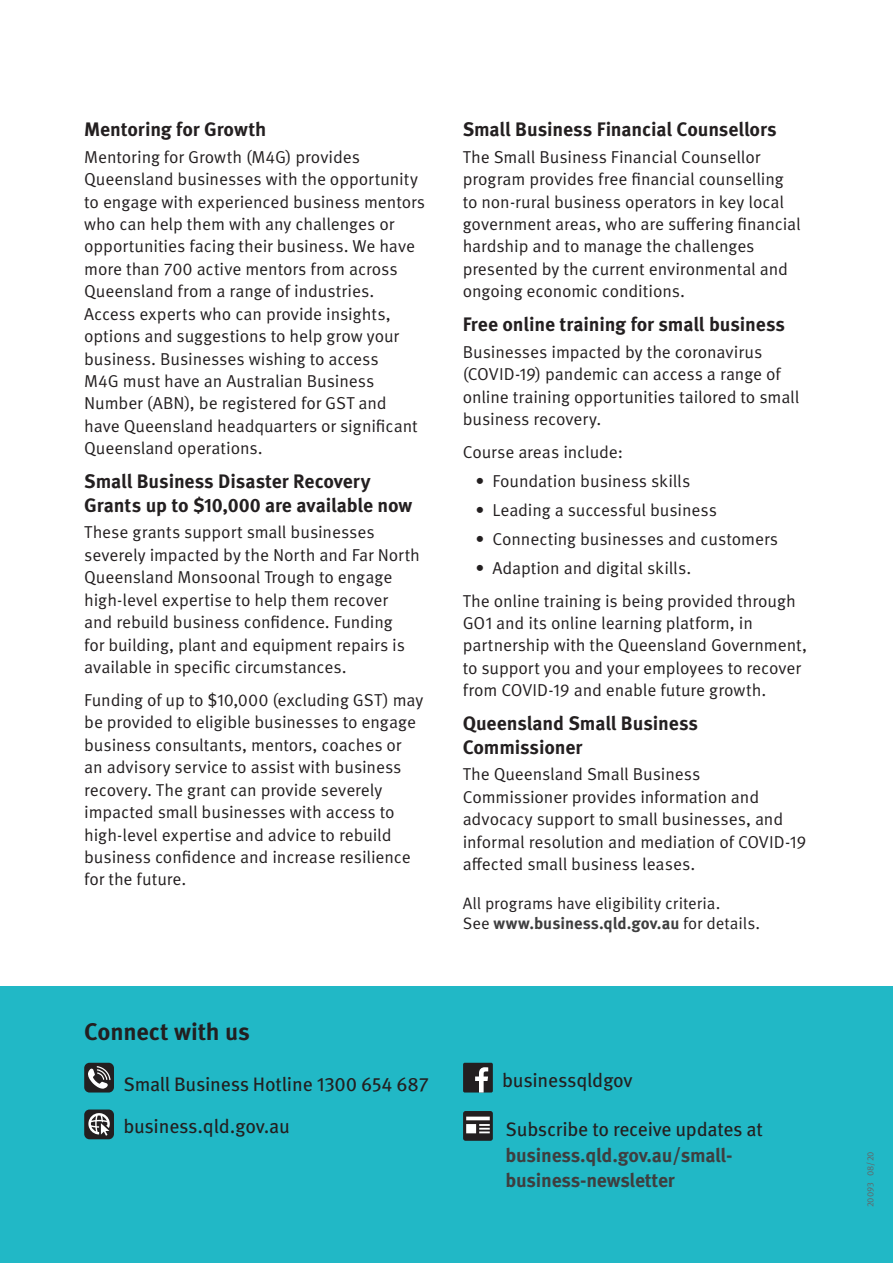
<style>
.page{position:relative;width:893px;height:1263px;background:#fff}
.page>*{position:absolute;margin:0;border:0;box-sizing:border-box;transform-origin:0 0}
.h02{font:700 24px "Meta Pro";letter-spacing:-.01em;color:#231f20}
.h02-2{font:700 19.5px/23.4px "Meta Pro";letter-spacing:-.005em;color:#231f20}
.t1{font:700 19.5px/25.5px "Meta Pro";letter-spacing:-.015em;color:#3e3e3f}
.t2{font:19.5px "Meta Pro";letter-spacing:-.01em;color:#231f20}
.body{font:17.25px/22.5px "Meta Pro Norm";letter-spacing:-.005em;color:#231f20}
.h01{font:16.5px/19.8px "Meta Pro Norm";letter-spacing:-.005em;color:#231f20}
.sub_title{font:9px "Meta Pro Norm";color:#636366}
.s1{font-family:"Meta Pro";font-weight:700;color:#3e3e3f}
.s2{font-weight:400;color:#231f20}
</style>
<div class="page">
<div style="left:0;top:986px;width:893px;height:277px;background:#21b8c6"></div>
<div style="left:84px;top:1063px;width:30px;height:29px;background:#231f20;border-radius:5px"></div>
<svg style="left:88px;top:1066px;width:23px;height:23px"></svg>
<div style="left:84px;top:1109px;width:30px;height:30px;background:#231f20;border-radius:5px"></div>
<svg style="left:88px;top:1113px;width:22px;height:23px"></svg>
<div style="left:463px;top:1063px;width:30px;height:29px;background:#231f20;border-radius:2px"></div>
<svg style="left:475px;top:1067px;width:13px;height:25px"></svg>
<svg style="left:463px;top:1111px;width:30px;height:30px"></svg>
<h3 class="h02-2" style="left:84px;top:116px;width:184px">Mentoring for Growth</h3>
<p class="body" style="left:84px;top:144px;width:343px">Mentoring for Growth (M4G) provides Queensland businesses with the opportunity to engage with experienced business mentors who can help them with any challenges or opportunities facing their business. We have more than 700 active mentors from across Queensland from a range of industries.<br>Access experts who can provide insights, options and suggestions to help grow your business. Businesses wishing to access<br>M4G must have an Australian Business Number (ABN), be registered for GST and have Queensland headquarters or significant Queensland operations.</p>
<h3 class="h02-2" style="left:84px;top:469px;width:330px">Small Business Disaster Recovery<br>Grants up to $10,000 are available now</h3>
<p class="body" style="left:84px;top:520px;width:337px">These grants support small businesses severely impacted by the North and Far North Queensland Monsoonal Trough to engage high-level expertise to help them recover and rebuild business confidence. Funding<br>for building, plant and equipment repairs is available in specific circumstances.</p>
<p class="body" style="left:84px;top:688px;width:341px">Funding of up to $10,000 (excluding GST) may be provided to eligible businesses to engage business consultants, mentors, coaches or an advisory service to assist with business recovery. The grant can provide severely impacted small businesses with access to high-level expertise and advice to rebuild business confidence and increase resilience for the future.</p>
<h3 class="h02-2" style="left:463px;top:116px;width:315px">Small Business Financial Counsellors</h3>
<p class="body" style="left:463px;top:144px;width:340px">The Small Business Financial Counsellor program provides free financial counselling to non-rural business operators in key local government areas, who are suffering financial hardship and to manage the challenges presented by the current environmental and ongoing economic conditions.</p>
<h3 class="h02-2" style="left:463px;top:312px;width:324px">Free online training for small business</h3>
<p class="body" style="left:463px;top:340px;width:338px">Businesses impacted by the coronavirus (COVID-19) pandemic can access a range of online training opportunities tailored to small business recovery.</p>
<p class="body" style="left:463px;top:440px;width:162px">Course areas include:</p>
<p class="body" style="left:475px;top:469px;width:216px">• Foundation business skills</p>
<p class="body" style="left:475px;top:498px;width:243px">• Leading a successful business</p>
<p class="body" style="left:475px;top:526px;width:304px">• Connecting businesses and customers</p>
<p class="body" style="left:475px;top:555px;width:217px">• Adaption and digital skills.</p>
<p class="body" style="left:463px;top:588px;width:346px">The online training is being provided through GO1 and its online learning platform, in partnership with the Queensland Government, to support you and your employees to recover from COVID-19 and enable future growth.</p>
<h3 class="h02-2" style="left:463px;top:711px;width:237px">Queensland Small Business<br>Commissioner</h3>
<p class="body" style="left:463px;top:762px;width:345px">The Queensland Small Business Commissioner provides information and advocacy support to small businesses, and informal resolution and mediation of COVID-19 affected small business leases.</p>
<h2 class="h01" style="left:463px;top:892px;width:299px">All programs have eligibility criteria.<br>See <span class="s1">www.business.qld.gov.au</span> for details.</h2>
<h3 class="h02" style="left:84px;top:1013px;width:167px">Connect with us</h3>
<p class="t2" style="left:123px;top:1069px;width:307px">Small Business Hotline 1300 654 687</p>
<p class="t2" style="left:123px;top:1111px;width:168px">business.qld.gov.au</p>
<p class="t2" style="left:502px;top:1065px;width:132px">businessqldgov</p>
<p class="t1" style="left:506px;top:1115px;width:259px"><span class="s2">Subscribe to receive updates at </span>business.qld.gov.au/small&shy;business-newsletter</p>
<p class="sub_title" style="left:863px;top:1207px;width:57px;rotate:-90deg">20093 08/20</p>
</div>
